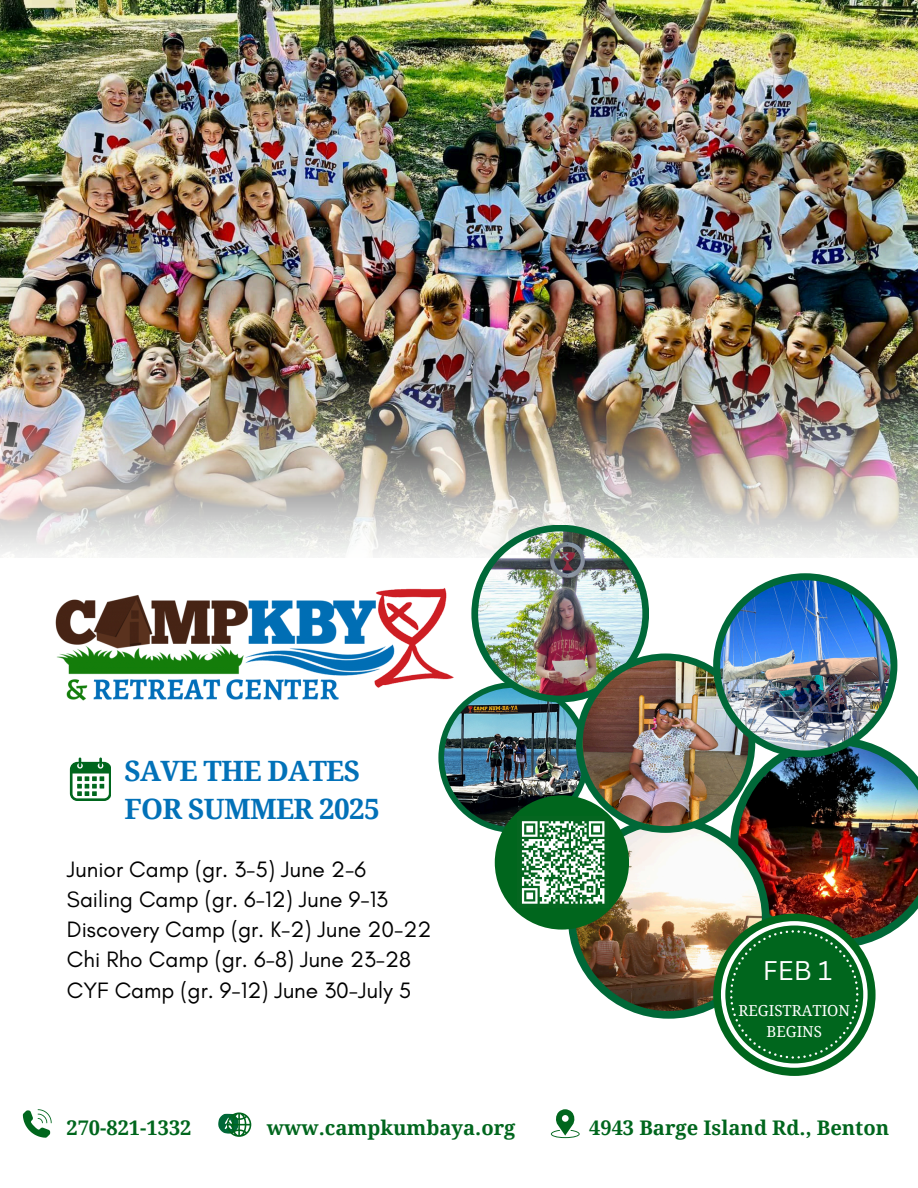
<style>
.page{position:relative;width:918px;height:1188px;background:#fff}
.page>*{position:absolute;margin:0;border:0;box-sizing:border-box;transform-origin:0 0}
.t1{font:700 27.9px/38.4px "Droid Serif";letter-spacing:-.025em;color:#0271b8}
.t2{font:26.4px "Canva Sans";color:#fff}
.t3{font:22.8px/30.3px "Glacial Indifference";color:#000}
.t4{font:700 20.1px "Droid Serif";color:#00661d}
.t5{font:15px/21px "Droid Serif";color:#fff;text-align:center}
</style>
<div class="page">
<img style="left:0;top:0;width:918px;height:299px">
<img style="left:0;top:299px;width:918px;height:269px">
<div style="left:440px;top:684px;width:147px;height:147px;background:#006838;border-radius:50%"></div>
<img style="left:444px;top:688px;width:139px;height:139px;border-radius:50%">
<div style="left:571px;top:820px;width:196px;height:196px;background:#006838;border-radius:50%"></div>
<img style="left:576px;top:825px;width:186px;height:186px;border-radius:50%">
<img style="left:721px;top:737px;width:197px;height:339px">
<div style="left:471px;top:525px;width:178px;height:177px;background:#006838;border-radius:50%"></div>
<img style="left:478px;top:531px;width:164px;height:165px;border-radius:50%">
<div style="left:576px;top:654px;width:179px;height:179px;background:#006838;border-radius:50%"></div>
<img style="left:583px;top:660px;width:165px;height:166px;border-radius:50%">
<img style="left:21px;top:538px;width:459px;height:216px">
<div style="left:713px;top:573px;width:184px;height:184px;background:#006838;border-radius:50%"></div>
<img style="left:720px;top:580px;width:170px;height:171px;border-radius:50%">
<svg style="left:70px;top:758px;width:40px;height:42px"></svg>
<div style="left:495px;top:795px;width:134px;height:135px;background:#00661d;border-radius:50%"></div>
<div style="left:517px;top:817px;width:92px;height:91px;background:#056620"></div>
<svg style="left:521px;top:821px;width:84px;height:83px"></svg>
<svg style="left:551px;top:1109px;width:29px;height:29px"></svg>
<svg style="left:218px;top:1113px;width:33px;height:24px"></svg>
<svg style="left:23px;top:1109px;width:29px;height:29px"></svg>
<p class="t1" style="left:125px;top:752px;width:257px">SAVE THE DATES<br>FOR SUMMER 2025</p>
<p class="t3" style="left:67px;top:853px;width:366px">Junior Camp (gr. 3-5) June 2-6<br>Sailing Camp (gr. 6-12) June 9-13<br>Discovery Camp (gr. K-2) June 20-22<br>Chi Rho Camp (gr. 6-8) June 23-28<br>CYF Camp (gr. 9-12) June 30-July 5</p>
<p class="t2" style="left:763px;top:952px;width:71px">FEB 1</p>
<p class="t5" style="left:739px;top:1000px;width:113px">REGISTRATION<br>BEGINS</p>
<p class="t4" style="left:66px;top:1116px;width:127px">270-821-1332</p>
<p class="t4" style="left:267px;top:1116px;width:250px">www.campkumbaya.org</p>
<h3 class="t4" style="left:589px;top:1116px;width:302px">4943 Barge Island Rd., Benton</h3>
</div>
